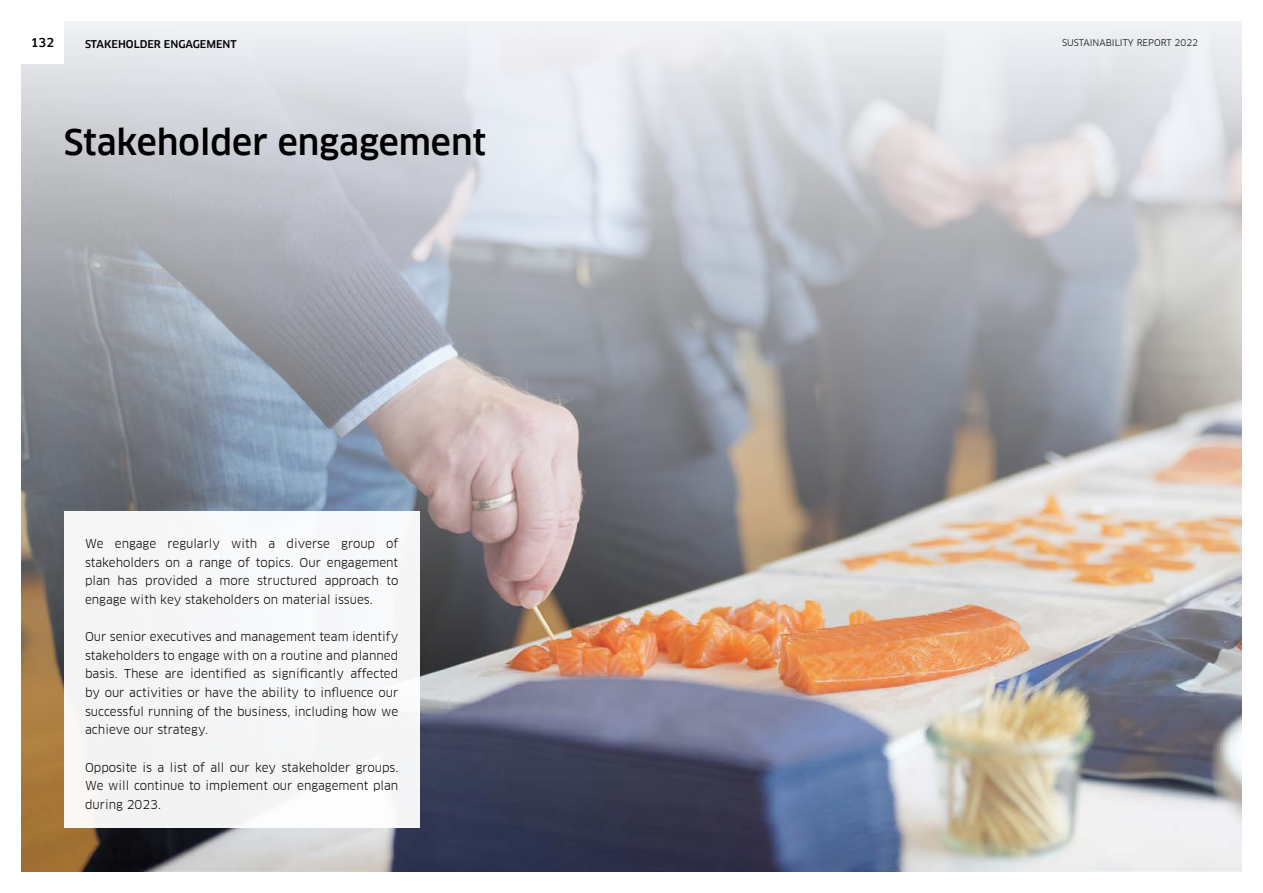
<style>
.page{position:relative;width:1263px;height:893px;background:#fff}
.page>*{position:absolute;margin:0;border:0;box-sizing:border-box;transform-origin:0 0}
.t1{font:500 34.5px "Clan Offc";color:#000}
.t2{font:12px/18.6px "Clan Offc";color:#000;text-align:justify}
.t3{font:500 12px "Clan Offc";color:#000}
.t4{font:500 10.5px "Clan Offc";color:#000}
.t5{font:9px "Clan Offc";color:#000}
</style>
<div class="page">
<img style="left:21px;top:21px;width:1221px;height:851px">
<div style="left:64px;top:511px;width:356px;height:317px;background:#f5f6f6"></div>
<div style="left:21px;top:21px;width:43px;height:43px;background:#fff"></div>
<p class="t3" style="left:31px;top:36px;width:25px">132</p>
<p class="t4" style="left:85px;top:39px;width:153px">STAKEHOLDER ENGAGEMENT</p>
<p class="t5" style="left:1062px;top:38px;width:138px">SUSTAINABILITY REPORT 2022</p>
<h1 class="t1" style="left:64px;top:123px;width:424px">Stakeholder engagement</h1>
<p class="t2" style="left:85px;top:534px;width:315px">We engage regularly with a diverse group of stakeholders on a range of topics. Our engagement plan has provided a more structured approach to engage with key stakeholders on material issues.</p>
<p class="t2" style="left:85px;top:627px;width:315px">Our senior executives and management team identify stakeholders to engage with on a routine and planned basis. These are identified as significantly affected by our activities or have the ability to influence our successful running of the business, including how we achieve our strategy.</p>
<p class="t2" style="left:85px;top:758px;width:315px">Opposite is a list of all our key stakeholder groups.<br>We will continue to implement our engagement plan during 2023.</p>
</div>
